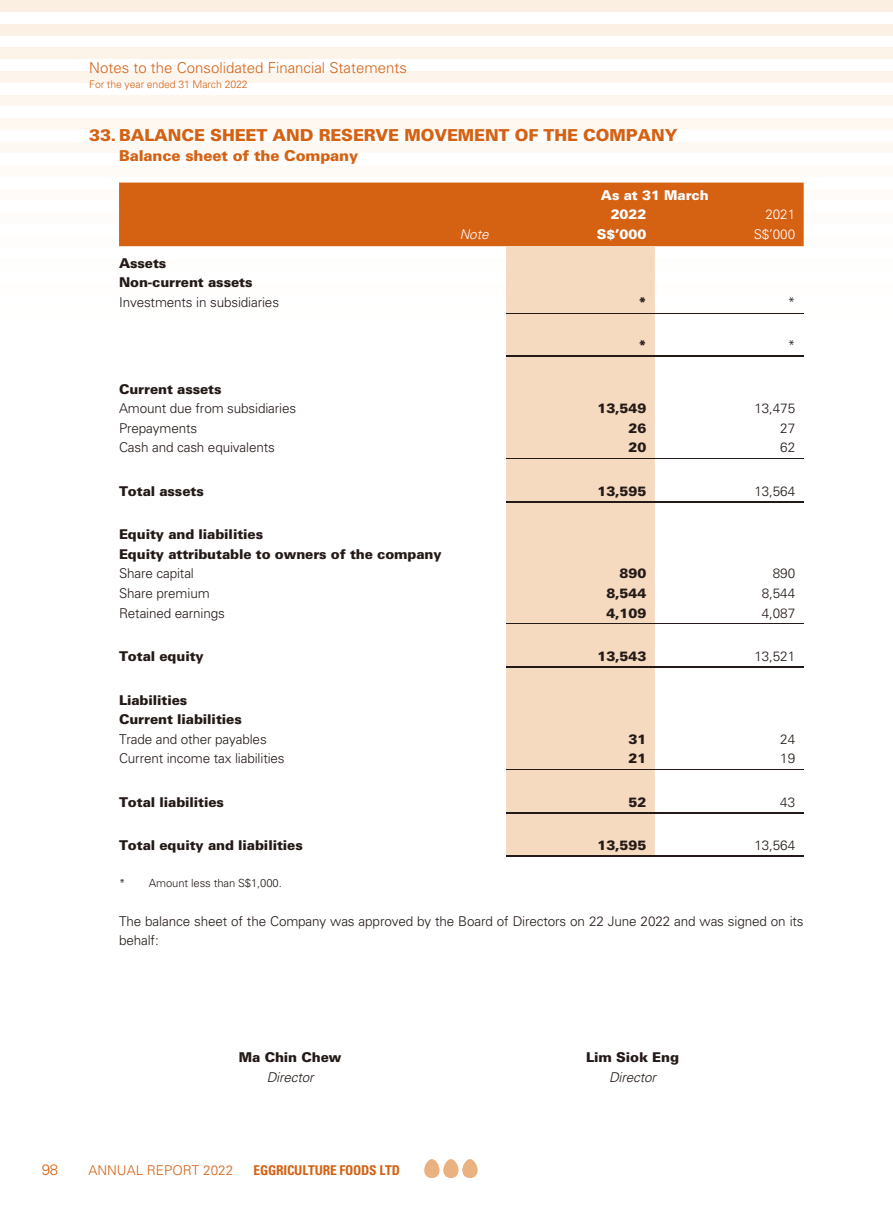
<style>
.page{position:relative;width:893px;height:1212px;background:#fff}
.page>*{position:absolute;margin:0;border:0;box-sizing:border-box;transform-origin:0 0}
.t1{font:900 16.5px "Univers LT Std";letter-spacing:-.01em;color:#d56113}
.t2{font:300 15px "Univers LT Std";color:#d56113}
.t3{font:900 15px "Univers LT Std";letter-spacing:-.01em;color:#d56113}
.t4{font:300 13.5px/19.5px "Univers LT Std";letter-spacing:-.01em;color:#231916}
.t5{font:900 13.5px/19.5px "Univers LT Std";letter-spacing:-.01em;color:#231916}
.t6{font:900 13.5px/19.5px "Univers LT Std";letter-spacing:-.01em;color:#fff}
.t7{font:700 condensed 13.5px "Univers LT Std";letter-spacing:-.015em;color:#d56113}
.t8{font:300 13.5px "Univers LT Std";color:#d56113}
.t9{font:italic 300 13.5px "Univers LT Std";letter-spacing:-.01em;color:#231916}
.t10{font:300 13.5px "Univers LT Std";letter-spacing:-.01em;color:#fff}
.t11{font:italic 300 13.5px "Univers LT Std";color:#fff}
.t12{font:300 11.25px "Univers LT Std";letter-spacing:-.01em;color:#231916}
.t13{font:300 10.5px "Univers LT Std";letter-spacing:-.01em;color:#d56113}
</style>
<div class="page">
<div style="left:0;top:24px;width:893px;height:11px;background:#fcf0e5"></div>
<div style="left:0;top:48px;width:893px;height:11px;background:#fcf3e9"></div>
<div style="left:0;top:71px;width:893px;height:11px;background:#fdf4ec"></div>
<div style="left:0;top:95px;width:893px;height:11px;background:#fdf6ee"></div>
<div style="left:0;top:119px;width:893px;height:10px;background:#fef8f1"></div>
<div style="left:0;top:142px;width:893px;height:11px;background:#fef8f3"></div>
<div style="left:0;top:166px;width:893px;height:10px;background:#fefaf6"></div>
<div style="left:0;top:189px;width:893px;height:11px;background:#fefbf8"></div>
<div style="left:0;top:213px;width:893px;height:10px;background:#fefcfa"></div>
<div style="left:0;top:236px;width:893px;height:11px;background:#fefdfb"></div>
<div style="left:0;top:0;width:893px;height:11px;background:#fbefe3"></div>
<div style="left:424px;top:1159px;width:16px;height:19px;background:#eab280;border-radius:8px"></div>
<div style="left:443px;top:1159px;width:16px;height:19px;background:#eab280;border-radius:8px"></div>
<div style="left:462px;top:1159px;width:16px;height:19px;background:#eab280;border-radius:8px"></div>
<div style="left:119px;top:183px;width:685px;height:63px;background:#d56113"></div>
<div style="left:506px;top:246px;width:149px;height:609px;background:#f5dac0"></div>
<hr style="left:506px;top:313px;width:298px;height:1px;background:#231916">
<hr style="left:506px;top:356px;width:298px;height:1px;background:#231916">
<hr style="left:506px;top:458px;width:298px;height:1px;background:#231916">
<hr style="left:506px;top:501px;width:298px;height:2px;background:#231916">
<hr style="left:506px;top:623px;width:298px;height:1px;background:#231916">
<hr style="left:506px;top:666px;width:298px;height:2px;background:#231916">
<hr style="left:506px;top:769px;width:298px;height:1px;background:#231916">
<hr style="left:506px;top:812px;width:298px;height:1px;background:#231916">
<hr style="left:506px;top:855px;width:298px;height:2px;background:#231916">
<p class="t2" style="left:89px;top:60px;width:319px">Notes to the Consolidated Financial Statements</p>
<p class="t13" style="left:89px;top:79px;width:160px">For the year ended 31 March 2022</p>
<p class="t1" style="left:89px;top:128px;width:590px">33. BALANCE SHEET AND RESERVE MOVEMENT OF THE COMPANY</p>
<p class="t3" style="left:119px;top:148px;width:241px">Balance sheet of the Company</p>
<p class="t6" style="left:611px;top:186px;width:99px;text-indent:-10px">As at 31 March<br>2022</p>
<p class="t10" style="left:765px;top:208px;width:31px">2021</p>
<p class="t11" style="left:460px;top:228px;width:30px">Note</p>
<p class="t6" style="left:597px;top:225px;width:51px">S$’000</p>
<p class="t10" style="left:754px;top:228px;width:43px">S$’000</p>
<p class="t5" style="left:119px;top:254px;width:135px">Assets<br>Non-current assets</p>
<p class="t4" style="left:119px;top:293px;width:162px">Investments in subsidiaries</p>
<p class="t5" style="left:639px;top:293px;width:9px">*</p>
<p class="t4" style="left:788px;top:293px;width:9px">*</p>
<p class="t5" style="left:639px;top:337px;width:9px">*</p>
<p class="t4" style="left:788px;top:337px;width:9px">*</p>
<p class="t5" style="left:119px;top:380px;width:104px">Current assets</p>
<p class="t4" style="left:119px;top:400px;width:179px">Amount due from subsidiaries</p>
<p class="t5" style="left:597px;top:400px;width:50px">13,549</p>
<p class="t4" style="left:755px;top:400px;width:42px">13,475</p>
<p class="t4" style="left:119px;top:419px;width:80px">Prepayments</p>
<p class="t5" style="left:628px;top:419px;width:19px">26</p>
<p class="t4" style="left:780px;top:419px;width:16px">27</p>
<p class="t4" style="left:119px;top:439px;width:157px">Cash and cash equivalents</p>
<p class="t5" style="left:628px;top:439px;width:19px">20</p>
<p class="t4" style="left:780px;top:439px;width:16px">62</p>
<p class="t5" style="left:119px;top:482px;width:86px">Total assets</p>
<p class="t5" style="left:597px;top:482px;width:50px">13,595</p>
<p class="t4" style="left:755px;top:482px;width:42px">13,564</p>
<p class="t5" style="left:119px;top:526px;width:324px">Equity and liabilities<br>Equity attributable to owners of the company</p>
<p class="t4" style="left:119px;top:565px;width:76px">Share capital</p>
<p class="t5" style="left:620px;top:565px;width:28px">890</p>
<p class="t4" style="left:773px;top:565px;width:24px">890</p>
<p class="t4" style="left:119px;top:584px;width:92px">Share premium</p>
<p class="t5" style="left:606px;top:584px;width:41px">8,544</p>
<p class="t4" style="left:762px;top:584px;width:35px">8,544</p>
<p class="t4" style="left:119px;top:604px;width:107px">Retained earnings</p>
<p class="t5" style="left:606px;top:604px;width:41px">4,109</p>
<p class="t4" style="left:762px;top:604px;width:35px">4,087</p>
<p class="t5" style="left:119px;top:647px;width:86px">Total equity</p>
<p class="t5" style="left:597px;top:647px;width:50px">13,543</p>
<p class="t4" style="left:755px;top:647px;width:42px">13,521</p>
<p class="t5" style="left:119px;top:691px;width:124px">Liabilities<br>Current liabilities</p>
<p class="t4" style="left:119px;top:730px;width:149px">Trade and other payables</p>
<p class="t5" style="left:628px;top:730px;width:19px">31</p>
<p class="t4" style="left:780px;top:730px;width:16px">24</p>
<p class="t4" style="left:119px;top:749px;width:167px">Current income tax liabilities</p>
<p class="t5" style="left:628px;top:749px;width:19px">21</p>
<p class="t4" style="left:780px;top:749px;width:16px">19</p>
<p class="t5" style="left:119px;top:793px;width:107px">Total liabilities</p>
<p class="t5" style="left:628px;top:793px;width:19px">52</p>
<p class="t4" style="left:780px;top:793px;width:16px">43</p>
<p class="t5" style="left:119px;top:836px;width:185px">Total equity and liabilities</p>
<p class="t5" style="left:597px;top:836px;width:50px">13,595</p>
<p class="t4" style="left:755px;top:836px;width:42px">13,564</p>
<p class="t12" style="left:119px;top:877px;width:164px">* Amount less than S$1,000.</p>
<p class="t4" style="left:119px;top:912px;width:686px">The balance sheet of the Company was approved by the Board of Directors on 22 June 2022 and was signed on its behalf:</p>
<p class="t5" style="left:239px;top:1048px;width:104px">Ma Chin Chew</p>
<p class="t5" style="left:586px;top:1048px;width:95px">Lim Siok Eng</p>
<p class="t9" style="left:267px;top:1070px;width:49px">Director</p>
<p class="t9" style="left:609px;top:1070px;width:49px">Director</p>
<p class="t2" style="left:42px;top:1163px;width:18px">98</p>
<p class="t8" style="left:88px;top:1164px;width:146px">ANNUAL REPORT 2022</p>
<p class="t7" style="left:253px;top:1164px;width:148px">EGGRICULTURE FOODS LTD</p>
</div>
